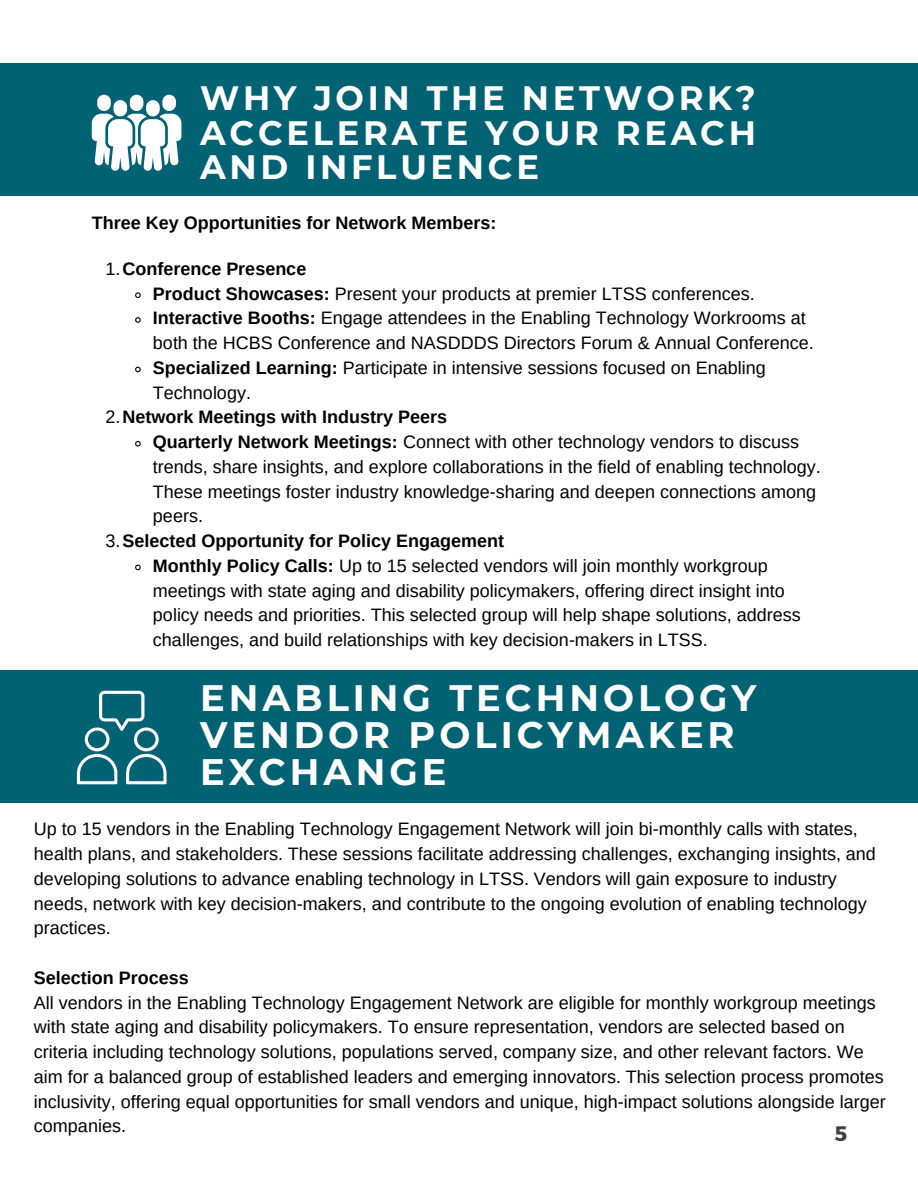
<style>
.page{position:relative;width:918px;height:1188px;background:#fff}
.page>*{position:absolute;margin:0;border:0;box-sizing:border-box;transform-origin:0 0}
.t1{font:700 36.75px/37.2px "Montserrat";letter-spacing:.11em;color:#fff}
.t2{font:700 33.75px/34.8px "Montserrat";letter-spacing:.11em;color:#fff;text-align:justify}
.t3{font:700 21px "Montserrat";color:#404041}
.t4{font:18px/24.8px "Arimo";color:#000}
.t5{font:700 18px "Arimo";color:#000}
.s1{font-weight:400}
.s2{font-weight:700}
</style>
<div class="page">
<svg style="left:135px;top:292px;width:6px;height:6px"></svg>
<svg style="left:135px;top:317px;width:6px;height:6px"></svg>
<svg style="left:135px;top:366px;width:6px;height:7px"></svg>
<svg style="left:135px;top:440px;width:6px;height:7px"></svg>
<svg style="left:135px;top:564px;width:6px;height:7px"></svg>
<div style="left:0;top:64px;width:918px;height:132px;background:#006273"></div>
<div style="left:130px;top:95px;width:13px;height:16px;background:#fff;border-radius:7px"></div>
<div style="left:97px;top:95px;width:14px;height:16px;background:#fff;border-radius:7px"></div>
<div style="left:114px;top:100px;width:13px;height:16px;background:#fff;border-radius:7px"></div>
<div style="left:162px;top:95px;width:14px;height:16px;background:#fff;border-radius:7px"></div>
<div style="left:146px;top:100px;width:14px;height:16px;background:#fff;border-radius:7px"></div>
<svg style="left:92px;top:114px;width:89px;height:57px"></svg>
<div style="left:0;top:670px;width:918px;height:132px;background:#006273"></div>
<svg style="left:77px;top:691px;width:90px;height:93px"></svg>
<p class="t2" style="left:200px;top:80px;width:557px">WHY JOIN THE NETWORK?<br>ACCELERATE YOUR REACH AND INFLUENCE</p>
<p class="t5" style="left:92px;top:213px;width:406px">Three Key Opportunities for Network Members:</p>
<h1 class="t5" style="left:106px;top:259px;width:202px"><span class="s1">1.</span>Conference Presence</h1>
<h2 class="t4" style="left:153px;top:281px;width:603px"><span class="s2">Product Showcases:</span> Present your products at premier LTSS conferences.</h2>
<p class="t4" style="left:153px;top:306px;width:662px"><span class="s2">Interactive Booths:</span> Engage attendees in the Enabling Technology Workrooms at both the HCBS Conference and NASDDDS Directors Forum &amp; Annual Conference.</p>
<p class="t4" style="left:153px;top:355px;width:614px"><span class="s2">Specialized Learning:</span> Participate in intensive sessions focused on Enabling<br>Technology.</p>
<p class="t5" style="left:106px;top:407px;width:343px"><span class="s1">2.</span>Network Meetings with Industry Peers</p>
<p class="t4" style="left:153px;top:430px;width:669px"><span class="s2">Quarterly Network Meetings:</span> Connect with other technology vendors to discuss trends, share insights, and explore collaborations in the field of enabling technology.<br>These meetings foster industry knowledge-sharing and deepen connections among peers.</p>
<p class="t5" style="left:106px;top:531px;width:400px"><span class="s1">3.</span>Selected Opportunity for Policy Engagement</p>
<p class="t4" style="left:153px;top:553px;width:649px"><span class="s2">Monthly Policy Calls:</span> Up to 15 selected vendors will join monthly workgroup meetings with state aging and disability policymakers, offering direct insight into policy needs and priorities. This selected group will help shape solutions, address challenges, and build relationships with key decision-makers in LTSS.</p>
<p class="t1" style="left:200px;top:679px;width:558px">ENABLING TECHNOLOGY<br>VENDOR POLICYMAKER<br>EXCHANGE</p>
<h1 class="t4" style="left:34px;top:817px;width:844px">Up to 15 vendors in the Enabling Technology Engagement Network will join bi-monthly calls with states, health plans, and stakeholders. These sessions facilitate addressing challenges, exchanging insights, and developing solutions to advance enabling technology in LTSS. Vendors will gain exposure to industry needs, network with key decision-makers, and contribute to the ongoing evolution of enabling technology practices.</h1>
<p class="t5" style="left:34px;top:968px;width:156px">Selection Process</p>
<p class="t4" style="left:34px;top:990px;width:853px">All vendors in the Enabling Technology Engagement Network are eligible for monthly workgroup meetings with state aging and disability policymakers. To ensure representation, vendors are selected based on criteria including technology solutions, populations served, company size, and other relevant factors. We aim for a balanced group of established leaders and emerging innovators. This selection process promotes inclusivity, offering equal opportunities for small vendors and unique, high-impact solutions alongside larger companies.</p>
<p class="t3" style="left:835px;top:1120px;width:14px">5</p>
</div>
